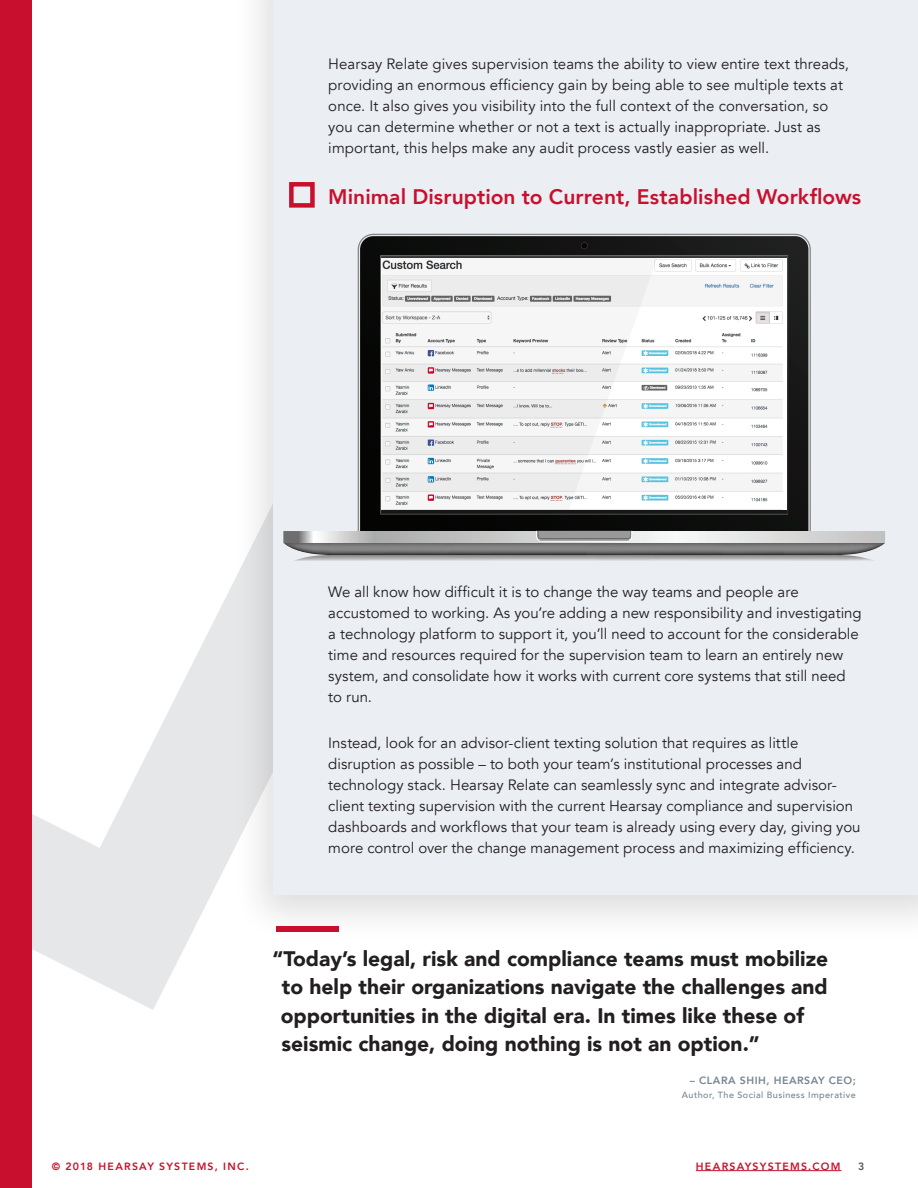
<style>
.page{position:relative;width:918px;height:1188px;background:#fff}
.page>*{position:absolute;margin:0;border:0;box-sizing:border-box;transform-origin:0 0}
.t1{font:900 21px/28.5px "Avenir";color:#231f20}
.t2{font:800 21px "Avenir";letter-spacing:.005em;color:#c8102e}
.t3{font:15px/21px "Avenir";color:#231f20}
.Body{font:800 10.5px "Avenir";letter-spacing:.12em;color:#c8102e}
.Graph_Content{font:800 10.5px "Avenir";letter-spacing:.05em;color:#778692}
.Body-2{font:800 10.5px "Avenir";color:#57585a}
.Graph_Content-2{font:500 9px "Avenir";letter-spacing:.05em;color:#778692}
</style>
<div class="page">
<svg style="left:31px;top:363px;width:201px;height:647px"></svg>
<div style="left:232px;top:0;width:686px;height:943px;background:#231f20;opacity:.15"></div>
<div style="left:273px;top:0;width:645px;height:894px;background:#ebeef3"></div>
<div style="left:289px;top:182px;width:26px;height:26px;border:4px solid #c8102e"></div>
<div style="left:0;top:0;width:31px;height:1188px;background:#c8102e"></div>
<hr style="left:696px;top:1170px;width:145px;height:1px;background:#c8102e">
<div style="left:277px;top:926px;width:62px;height:6px;background:#c8102e"></div>
<img style="left:294px;top:555px;width:580px;height:6px">
<svg style="left:360px;top:236px;width:448px;height:295px;background:#101110"></svg>
<svg style="left:380px;top:255px;width:408px;height:259px;background:#656666"></svg>
<img style="left:284px;top:543px;width:601px;height:12px">
<svg style="left:581px;top:242px;width:7px;height:7px"></svg>
<img style="left:658px;top:259px;width:128px;height:250px">
<svg style="left:380px;top:257px;width:278px;height:257px;fill:#f5f5f5"></svg>
<svg style="left:283px;top:531px;width:602px;height:12px"></svg>
<p class="t3" style="left:328px;top:53px;width:522px">Hearsay Relate gives supervision teams the ability to view entire text threads, providing an enormous efficiency gain by being able to see multiple texts at once. It also gives you visibility into the full context of the conversation, so you can determine whether or not a text is actually inappropriate. Just as important, this helps make any audit process vastly easier as well.</p>
<p class="t2" style="left:328px;top:180px;width:534px">Minimal Disruption to Current, Established Workflows</p>
<p class="t3" style="left:328px;top:581px;width:535px">We all know how difficult it is to change the way teams and people are accustomed to working. As you’re adding a new responsibility and investigating a technology platform to support it, you’ll need to account for the considerable time and resources required for the supervision team to learn an entirely new system, and consolidate how it works with current core systems that still need to run.</p>
<p class="t3" style="left:328px;top:733px;width:534px">Instead, look for an advisor-client texting solution that requires as little disruption as possible – to both your team’s institutional processes and technology stack. Hearsay Relate can seamlessly sync and integrate advisor&shy;client texting supervision with the current Hearsay compliance and supervision dashboards and workflows that your team is already using every day, giving you more control over the change management process and maximizing efficiency.</p>
<p class="t1" style="left:281px;top:944px;width:549px;text-indent:-8px">“Today’s legal, risk and compliance teams must mobilize to help their organizations navigate the challenges and opportunities in the digital era. In times like these of seismic change, doing nothing is not an option.”</p>
<p class="Graph_Content" style="left:690px;top:1073px;width:168px">– CLARA SHIH, HEARSAY CEO;</p>
<p class="Graph_Content-2" style="left:682px;top:1087px;width:176px">Author, The Social Business Imperative</p>
<p class="Body" style="left:52px;top:1158px;width:199px">© 2018 HEARSAY SYSTEMS, INC.</p>
<p class="Body" style="left:696px;top:1158px;width:146px">HEARSAYSYSTEMS.COM</p>
<p class="Body-2" style="left:858px;top:1158px;width:8px">3</p>
</div>
